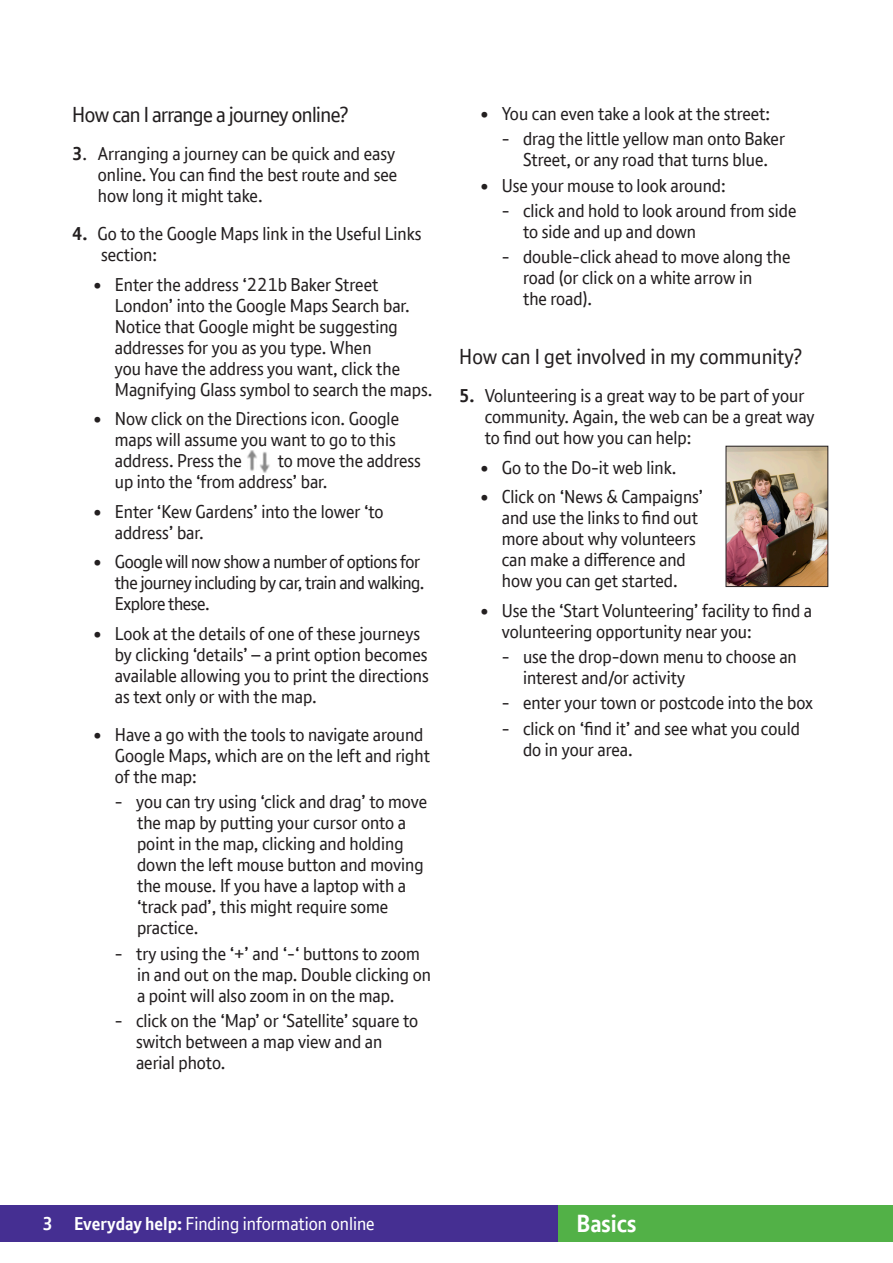
<style>
.page{position:relative;width:893px;height:1263px;background:#fff}
.page>*{position:absolute;margin:0;border:0;box-sizing:border-box;transform-origin:0 0}
.t1{font:700 24px "BT Font";color:#fff}
.Body_copy_headers{font:21px "BT Font";color:#231f20}
.Body_copy{font:21px "BT Font";letter-spacing:-.025em;color:#231f20}
.Body_copy-2{font:18px/21px "BT Font";color:#231f20}
.Body_copy-3{font:18px/21px "BT Font";letter-spacing:-.025em;color:#231f20}
.t2{font:18px "BT Font";color:#fff}
.s1{font-weight:700}
</style>
<div class="page">
<div style="left:0;top:1205px;width:893px;height:37px;background:#452f92"></div>
<div style="left:558px;top:1205px;width:335px;height:37px;background:#52b147"></div>
<img style="left:247px;top:450px;width:23px;height:23px">
<img style="left:728px;top:448px;width:98px;height:137px">
<div style="left:726px;top:446px;width:102px;height:141px;border:1px solid #231f20"></div>
<p class="Body_copy" style="left:72px;top:101px;width:278px">How can I arrange a journey online?</p>
<p class="Body_copy-2" style="left:98px;top:143px;width:301px;text-indent:-26px"><span class="s1">3</span>. Arranging a journey can be quick and easy online. You can find the best route and see how long it might take.</p>
<p class="Body_copy-2" style="left:101px;top:223px;width:322px;text-indent:-29px"><span class="s1">4.</span> Go to the Google Maps link in the Useful Links section:</p>
<p class="Body_copy-2" style="left:115px;top:274px;width:319px;text-indent:-21px">• Enter the address ‘221b Baker Street London’ into the Google Maps Search bar.<br>Notice that Google might be suggesting addresses for you as you type. When<br>you have the address you want, click the Magnifying Glass symbol to search the maps.</p>
<p class="Body_copy-2" style="left:115px;top:408px;width:286px;text-indent:-21px">• Now click on the Directions icon. Google maps will assume you want to go to this address. Press the</p>
<p class="Body_copy-2" style="left:115px;top:450px;width:308px;text-indent:163px">to move the address up into the ‘from address’ bar.</p>
<p class="Body_copy-2" style="left:115px;top:501px;width:270px;text-indent:-21px">• Enter ‘Kew Gardens’ into the lower ‘to address’ bar.</p>
<p class="Body_copy-3" style="left:115px;top:551px;width:311px;text-indent:-21px">• Google will now show a number of options for the journey including by car, train and walking.<br>Explore these.</p>
<p class="Body_copy-2" style="left:115px;top:623px;width:316px;text-indent:-21px">• Look at the details of one of these journeys by clicking ‘details’ – a print option becomes available allowing you to print the directions as text only or with the map.</p>
<p class="Body_copy-2" style="left:115px;top:724px;width:317px;text-indent:-21px">• Have a go with the tools to navigate around<br>Google Maps, which are on the left and right of the map:</p>
<p class="Body_copy-2" style="left:137px;top:791px;width:292px;text-indent:-22px">- you can try using ‘click and drag’ to move the map by putting your cursor onto a point in the map, clicking and holding down the left mouse button and moving the mouse. If you have a laptop with a ‘track pad’, this might require some practice.</p>
<p class="Body_copy-2" style="left:137px;top:942px;width:295px;text-indent:-22px">- try using the ‘+’ and ‘-‘ buttons to zoom in and out on the map. Double clicking on a point will also zoom in on the map.</p>
<p class="Body_copy-2" style="left:136px;top:1010px;width:284px;text-indent:-21px">- click on the ‘Map’ or ‘Satellite’ square to switch between a map view and an aerial photo.</p>
<p class="Body_copy-2" style="left:480px;top:103px;width:291px">• You can even take a look at the street:</p>
<p class="Body_copy-2" style="left:502px;top:128px;width:285px;text-align:center">- drag the little yellow man onto Baker<br>Street, or any road that turns blue.</p>
<p class="Body_copy-2" style="left:480px;top:175px;width:247px">• Use your mouse to look around:</p>
<p class="Body_copy-2" style="left:523px;top:200px;width:275px;text-indent:-21px">- click and hold to look around from side to side and up and down</p>
<p class="Body_copy-2" style="left:523px;top:246px;width:269px;text-indent:-21px">- double-click ahead to move along the road (or click on a white arrow in<br>the road).</p>
<p class="Body_copy_headers" style="left:459px;top:343px;width:345px">How can I get involved in my community?</p>
<p class="Body_copy-2" style="left:485px;top:385px;width:331px;text-indent:-26px"><span class="s1">5.</span> Volunteering is a great way to be part of your community. Again, the web can be a great way to find out how you can help:</p>
<p class="Body_copy-2" style="left:480px;top:457px;width:198px">• Go to the Do-it web link.</p>
<p class="Body_copy-2" style="left:502px;top:486px;width:203px;text-indent:-21px">• Click on ‘News &amp; Campaigns’ and use the links to find out more about why volunteers can make a difference and how you can get started.</p>
<p class="Body_copy-2" style="left:502px;top:600px;width:312px;text-indent:-21px">• Use the ‘Start Volunteering’ facility to find a volunteering opportunity near you:</p>
<p class="Body_copy-2" style="left:523px;top:646px;width:275px;text-indent:-21px">- use the drop-down menu to choose an interest and/or activity</p>
<p class="Body_copy-2" style="left:502px;top:692px;width:313px">- enter your town or postcode into the box</p>
<p class="Body_copy-2" style="left:523px;top:718px;width:278px;text-indent:-21px">- click on ‘find it’ and see what you could do in your area.</p>
<p class="t2" style="left:43px;top:1212px;width:334px"><span class="s1">3 Everyday help:</span> Finding information online</p>
<h1 class="t1" style="left:576px;top:1208px;width:61px">Basics</h1>
</div>
